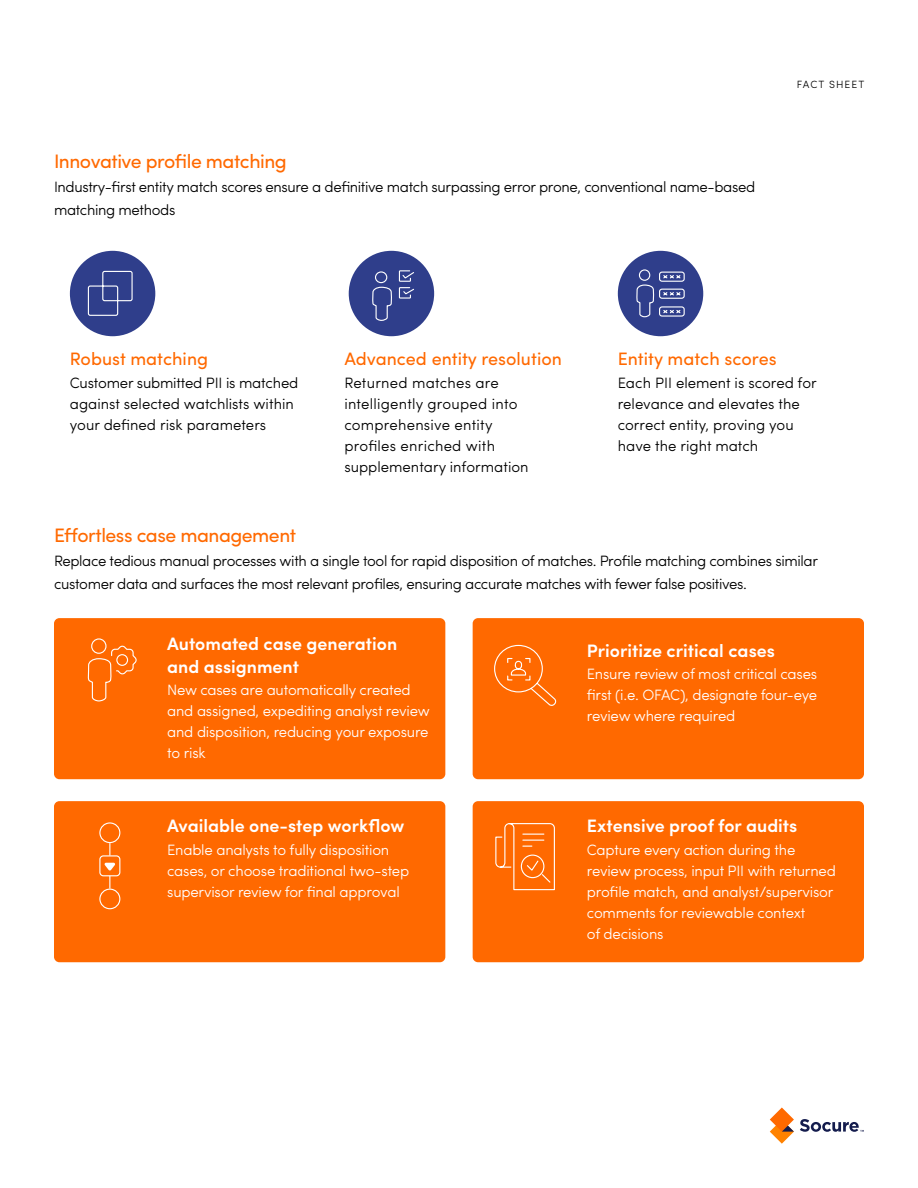
<style>
.page{position:relative;width:918px;height:1188px;background:#fff}
.page>*{position:absolute;margin:0;border:0;box-sizing:border-box;transform-origin:0 0}
.t1{font:19.5px "Sofia Pro";letter-spacing:-.025em;color:#ff6900}
.t2{font:600 18px/22.5px "Sofia Pro";color:#fff}
.t3{font:18px "Sofia Pro";color:#ff6900}
.t4{font:300 15px/21px "Sofia Pro";letter-spacing:-.015em;color:#fff}
.t5{font:300 15px/22.5px "Sofia Pro";letter-spacing:-.025em;color:#000}
.t6{font:300 15px/21px "Sofia Pro";color:#000}
.t7{font:300 15px/21px "Sofia Pro";letter-spacing:.015em;color:#000}
.t8{font:300 10.5px "Sofia Pro";letter-spacing:.1em;color:#000}
</style>
<div class="page">
<svg style="left:770px;top:1108px;width:24px;height:36px"></svg>
<svg style="left:800px;top:1119px;width:64px;height:13px"></svg>
<div style="left:54px;top:618px;width:391px;height:161px;background:#ff6900;border-radius:5px"></div>
<div style="left:54px;top:801px;width:391px;height:161px;background:#ff6900;border-radius:5px"></div>
<div style="left:473px;top:618px;width:391px;height:161px;background:#ff6900;border-radius:5px"></div>
<div style="left:473px;top:801px;width:391px;height:161px;background:#ff6900;border-radius:5px"></div>
<div style="left:70px;top:251px;width:85px;height:85px;background:#2f3e8b;border-radius:50%"></div>
<div style="left:349px;top:251px;width:85px;height:85px;background:#2f3e8b;border-radius:50%"></div>
<div style="left:618px;top:251px;width:85px;height:85px;background:#2f3e8b;border-radius:50%"></div>
<svg style="left:372px;top:270px;width:42px;height:51px"></svg>
<svg style="left:87px;top:270px;width:46px;height:46px"></svg>
<div style="left:639px;top:269px;width:11px;height:12px;border:1px solid #fff;border-radius:50%"></div>
<svg style="left:636px;top:284px;width:19px;height:34px"></svg>
<div style="left:659px;top:272px;width:26px;height:10px;border:1px solid #fff;border-radius:2px"></div>
<svg style="left:663px;top:275px;width:18px;height:4px"></svg>
<div style="left:659px;top:289px;width:26px;height:10px;border:1px solid #fff;border-radius:2px"></div>
<svg style="left:663px;top:292px;width:18px;height:4px"></svg>
<div style="left:659px;top:306px;width:26px;height:11px;border:1px solid #fff;border-radius:2px"></div>
<svg style="left:663px;top:310px;width:18px;height:4px"></svg>
<div style="left:91px;top:638px;width:16px;height:16px;border:1px solid #fff;border-radius:50%"></div>
<svg style="left:87px;top:645px;width:50px;height:57px"></svg>
<div style="left:116px;top:654px;width:12px;height:12px;border:1px solid #fff;border-radius:50%"></div>
<svg style="left:99px;top:822px;width:22px;height:88px"></svg>
<svg style="left:494px;top:644px;width:63px;height:62px"></svg>
<svg style="left:495px;top:823px;width:60px;height:68px"></svg>
<h1 class="t1" style="left:54px;top:147px;width:234px">Innovative profile matching</h1>
<p class="t5" style="left:54px;top:175px;width:703px">Industry-first entity match scores ensure a definitive match surpassing error prone, conventional name-based matching methods</p>
<p class="t8" style="left:797px;top:77px;width:69px">FACT SHEET</p>
<p class="t3" style="left:70px;top:346px;width:140px">Robust matching</p>
<p class="t6" style="left:70px;top:371px;width:230px">Customer submitted PII is matched against selected watchlists within your defined risk parameters</p>
<p class="t3" style="left:344px;top:346px;width:219px">Advanced entity resolution</p>
<p class="t7" style="left:344px;top:371px;width:186px">Returned matches are intelligently grouped into comprehensive entity profiles enriched with supplementary information</p>
<p class="t3" style="left:618px;top:346px;width:160px">Entity match scores</p>
<p class="t6" style="left:618px;top:371px;width:201px">Each PII element is scored for relevance and elevates the correct entity, proving you have the right match</p>
<h1 class="t1" style="left:54px;top:521px;width:244px">Effortless case management</h1>
<p class="t5" style="left:54px;top:549px;width:765px">Replace tedious manual processes with a single tool for rapid disposition of matches. Profile matching combines similar customer data and surfaces the most relevant profiles, ensuring accurate matches with fewer false positives.</p>
<p class="t2" style="left:167px;top:632px;width:232px">Automated case generation and assignment</p>
<p class="t4" style="left:167px;top:679px;width:264px">New cases are automatically created and assigned, expediting analyst review and disposition, reducing your exposure to risk</p>
<p class="t2" style="left:167px;top:814px;width:239px">Available one-step workflow</p>
<p class="t4" style="left:167px;top:838px;width:244px">Enable analysts to fully disposition cases, or choose traditional two-step supervisor review for final approval</p>
<p class="t2" style="left:587px;top:638px;width:190px">Prioritize critical cases</p>
<p class="t4" style="left:587px;top:662px;width:232px;text-align:justify">Ensure review of most critical cases first (i.e. OFAC), designate four-eye review where required</p>
<p class="t2" style="left:587px;top:814px;width:212px">Extensive proof for audits</p>
<p class="t4" style="left:587px;top:838px;width:250px">Capture every action during the review process, input PII with returned profile match, and analyst/supervisor comments for reviewable context<br>of decisions</p>
</div>
